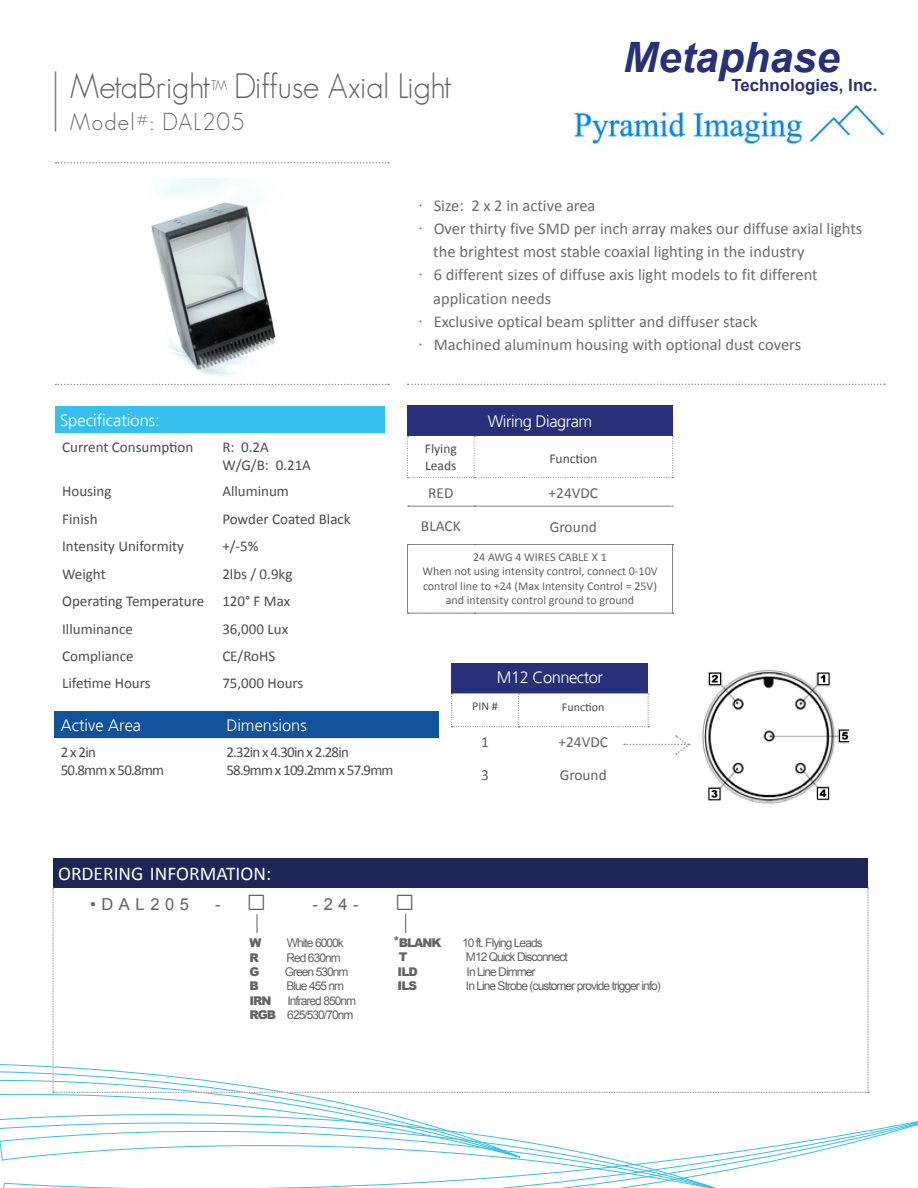
<style>
.page{position:relative;width:918px;height:1188px;background:#fff}
.page>*{position:absolute;margin:0;border:0;box-sizing:border-box;transform-origin:0 0}
.t1{font:italic 700 41.85px "Arial";color:#29307a}
.t2{font:300 34.5px "Geosans";color:#636366;scale:.96 1}
.t3{font:300 24px "Geosans";letter-spacing:.06em;color:#636366;scale:.95 1}
.t4{font:19.5px "Calibri";color:#fff}
.t5{font:700 16.8px "Arial";color:#29307a}
.t6{font:16.5px "Calibri";color:#6c6d70}
.t7{font:300 16.5px "Frutiger";color:#fff}
.t8{font:300 16.5px "Frutiger";letter-spacing:-.03em;color:#fff}
.t9{font:16.5px "Arial";letter-spacing:.34em;color:#636366}
.t10{font:15.3px "Calibri";color:#636366}
.t11{font:15px "Calibri";color:#4b4c4d}
.t12{font:15px "Calibri";letter-spacing:-.05em;color:#4b4c4d}
.t13{font:300 13.95px "Geosans";color:#636366;scale:.95 1}
.t14{font:13.5px "Calibri";color:#4b4c4d}
.t15{font:12px "Arial";letter-spacing:-.08em;color:#636366}
.t16{font:12px/14.4px "Calibri";color:#636366;text-align:center}
.t17{font:900 12px "Arial";letter-spacing:-.08em;color:#636366}
.t18{font:12px "Calibri";color:#4b4c4d}
.s1{font-size:33px}
.s2{font-weight:900}
</style>
<div class="page">
<svg style="left:1px;top:1121px;width:917px;height:67px"></svg>
<svg style="left:0;top:1069px;width:520px;height:89px"></svg>
<hr style="left:55px;top:71px;width:1px;height:60px;background:#808285">
<svg style="left:408px;top:384px;width:477px;height:1px"></svg>
<svg style="left:56px;top:162px;width:333px;height:2px"></svg>
<svg style="left:56px;top:384px;width:333px;height:1px"></svg>
<div style="left:55px;top:406px;width:329px;height:27px;background:#35c0f0"></div>
<div style="left:53px;top:858px;width:815px;height:30px;background:#1d2657"></div>
<svg style="left:53px;top:888px;width:816px;height:205px"></svg>
<div style="left:452px;top:663px;width:196px;height:30px;background:#29307a"></div>
<svg style="left:451px;top:693px;width:198px;height:34px"></svg>
<div style="left:408px;top:406px;width:265px;height:30px;background:#29307a"></div>
<svg style="left:407px;top:436px;width:267px;height:42px"></svg>
<svg style="left:408px;top:506px;width:265px;height:1px"></svg>
<svg style="left:407px;top:544px;width:267px;height:70px"></svg>
<svg style="left:624px;top:735px;width:66px;height:20px"></svg>
<div style="left:54px;top:711px;width:385px;height:27px;background:#12529b"></div>
<img style="left:151px;top:178px;width:125px;height:198px">
<img style="left:701px;top:669px;width:148px;height:135px">
<img style="left:575px;top:106px;width:310px;height:40px">
<p class="t2" style="left:70px;top:67px;width:148px">MetaBright</p>
<p class="t13" style="left:211px;top:77px;width:19px">TM</p>
<p class="t2" style="left:234px;top:67px;width:229px">Diffuse Axial Light</p>
<p class="t3" style="left:70px;top:108px;width:185px">Model#: DAL205</p>
<p class="t1" style="left:623px;top:30px;width:218px">Metaphase</p>
<p class="t5" style="left:731px;top:74px;width:147px">Technologies, Inc.</p>
<p class="t7" style="left:60px;top:411px;width:101px">Specifications:</p>
<p class="t11" style="left:62px;top:437px;width:133px">Current Consumption</p>
<p class="t11" style="left:222px;top:437px;width:48px">R: 0.2A</p>
<p class="t11" style="left:222px;top:455px;width:90px">W/G/B: 0.21A</p>
<p class="t11" style="left:62px;top:482px;width:51px">Housing</p>
<p class="t11" style="left:222px;top:482px;width:68px">Alluminum</p>
<p class="t11" style="left:62px;top:509px;width:37px">Finish</p>
<p class="t11" style="left:222px;top:509px;width:130px">Powder Coated Black</p>
<p class="t11" style="left:62px;top:537px;width:123px">Intensity Uniformity</p>
<p class="t11" style="left:222px;top:537px;width:38px">+/-5%</p>
<p class="t11" style="left:62px;top:564px;width:45px">Weight</p>
<p class="t11" style="left:222px;top:564px;width:72px">2lbs / 0.9kg</p>
<p class="t11" style="left:62px;top:592px;width:144px">Operating Temperature</p>
<p class="t11" style="left:222px;top:592px;width:69px">120° F Max</p>
<p class="t11" style="left:62px;top:619px;width:72px">Illuminance</p>
<p class="t11" style="left:222px;top:619px;width:67px">36,000 Lux</p>
<p class="t11" style="left:62px;top:647px;width:73px">Compliance</p>
<p class="t11" style="left:222px;top:647px;width:55px">CE/RoHS</p>
<p class="t11" style="left:62px;top:674px;width:90px">Lifetime Hours</p>
<p class="t11" style="left:222px;top:674px;width:83px">75,000 Hours</p>
<p class="t7" style="left:61px;top:716px;width:82px">Active Area</p>
<p class="t7" style="left:226px;top:716px;width:82px">Dimensions</p>
<p class="t11" style="left:61px;top:742px;width:37px">2 x 2in</p>
<p class="t12" style="left:61px;top:760px;width:105px">50.8mm x 50.8mm</p>
<p class="t12" style="left:226px;top:742px;width:124px">2.32in x 4.30in x 2.28in</p>
<p class="t12" style="left:226px;top:760px;width:169px">58.9mm x 109.2mm x 57.9mm</p>
<p class="t6" style="left:418px;top:195px;width:179px">· Size: 2 x 2 in active area</p>
<p class="t6" style="left:418px;top:218px;width:446px">· Over thirty five SMD per inch array makes our diffuse axial lights</p>
<p class="t6" style="left:433px;top:241px;width:373px">the brightest most stable coaxial lighting in the industry</p>
<p class="t6" style="left:418px;top:264px;width:401px">· 6 different sizes of diffuse axis light models to fit different</p>
<p class="t6" style="left:433px;top:288px;width:120px">application needs</p>
<p class="t6" style="left:418px;top:311px;width:340px">· Exclusive optical beam splitter and diffuser stack</p>
<p class="t6" style="left:418px;top:334px;width:384px">· Machined aluminum housing with optional dust covers</p>
<p class="t14" style="left:425px;top:440px;width:33px">Flying</p>
<p class="t14" style="left:425px;top:457px;width:33px">Leads</p>
<p class="t8" style="left:488px;top:412px;width:106px">Wiring Diagram</p>
<p class="t14" style="left:549px;top:450px;width:49px">Function</p>
<p class="t10" style="left:428px;top:483px;width:27px">RED</p>
<p class="t10" style="left:549px;top:483px;width:51px">+24VDC</p>
<p class="t10" style="left:421px;top:516px;width:41px">BLACK</p>
<p class="t10" style="left:550px;top:517px;width:49px">Ground</p>
<p class="t16" style="left:473px;top:550px;width:135px">24 AWG 4 WIRES CABLE X 1</p>
<p class="t16" style="left:422px;top:564px;width:237px">When not using intensity control, connect 0-10V control line to +24 (Max Intensity Control = 25V) and intensity control ground to ground</p>
<p class="t8" style="left:497px;top:668px;width:107px">M12 Connector</p>
<p class="t18" style="left:472px;top:698px;width:27px">PIN #</p>
<p class="t18" style="left:562px;top:700px;width:44px">Function</p>
<p class="t10" style="left:481px;top:732px;width:9px">1</p>
<p class="t10" style="left:558px;top:732px;width:51px">+24VDC</p>
<p class="t10" style="left:481px;top:765px;width:9px">3</p>
<p class="t10" style="left:560px;top:765px;width:49px">Ground</p>
<p class="t4" style="left:58px;top:861px;width:215px">ORDERING INFORMATION:</p>
<p class="t9" style="left:90px;top:893px;width:101px">•DAL205</p>
<p class="t9" style="left:215px;top:893px;width:53px">- <span class="s1">□</span></p>
<p class="t9" style="left:313px;top:893px;width:104px">-24- <span class="s1">□</span></p>
<p class="t17" style="left:250px;top:934px;width:13px">W</p>
<p class="t15" style="left:287px;top:935px;width:59px">White 6000k</p>
<p class="t17" style="left:250px;top:949px;width:11px">R</p>
<p class="t15" style="left:286px;top:950px;width:56px">Red 630nm</p>
<p class="t17" style="left:250px;top:963px;width:11px">G</p>
<p class="t15" style="left:285px;top:964px;width:65px">Green 530nm</p>
<p class="t17" style="left:250px;top:977px;width:11px">B</p>
<p class="t15" style="left:286px;top:978px;width:59px">Blue 455 nm</p>
<p class="t17" style="left:250px;top:992px;width:24px">IRN</p>
<p class="t15" style="left:287px;top:993px;width:70px">Infrared 850nm</p>
<p class="t15" style="left:250px;top:1007px;width:105px"><span class="s2">RGB</span> 625/530/70nm</p>
<p class="t17" style="left:393px;top:934px;width:50px">*BLANK</p>
<p class="t15" style="left:462px;top:935px;width:82px">10 ft. Flying Leads</p>
<p class="t17" style="left:399px;top:948px;width:10px">T</p>
<p class="t15" style="left:466px;top:949px;width:103px">M12 Quick Disconnect</p>
<p class="t17" style="left:398px;top:963px;width:22px">ILD</p>
<p class="t15" style="left:467px;top:964px;width:70px">In Line Dimmer</p>
<p class="t17" style="left:398px;top:977px;width:21px">ILS</p>
<p class="t15" style="left:466px;top:978px;width:196px">In Line Strobe (customer provide trigger info)</p>
</div>
